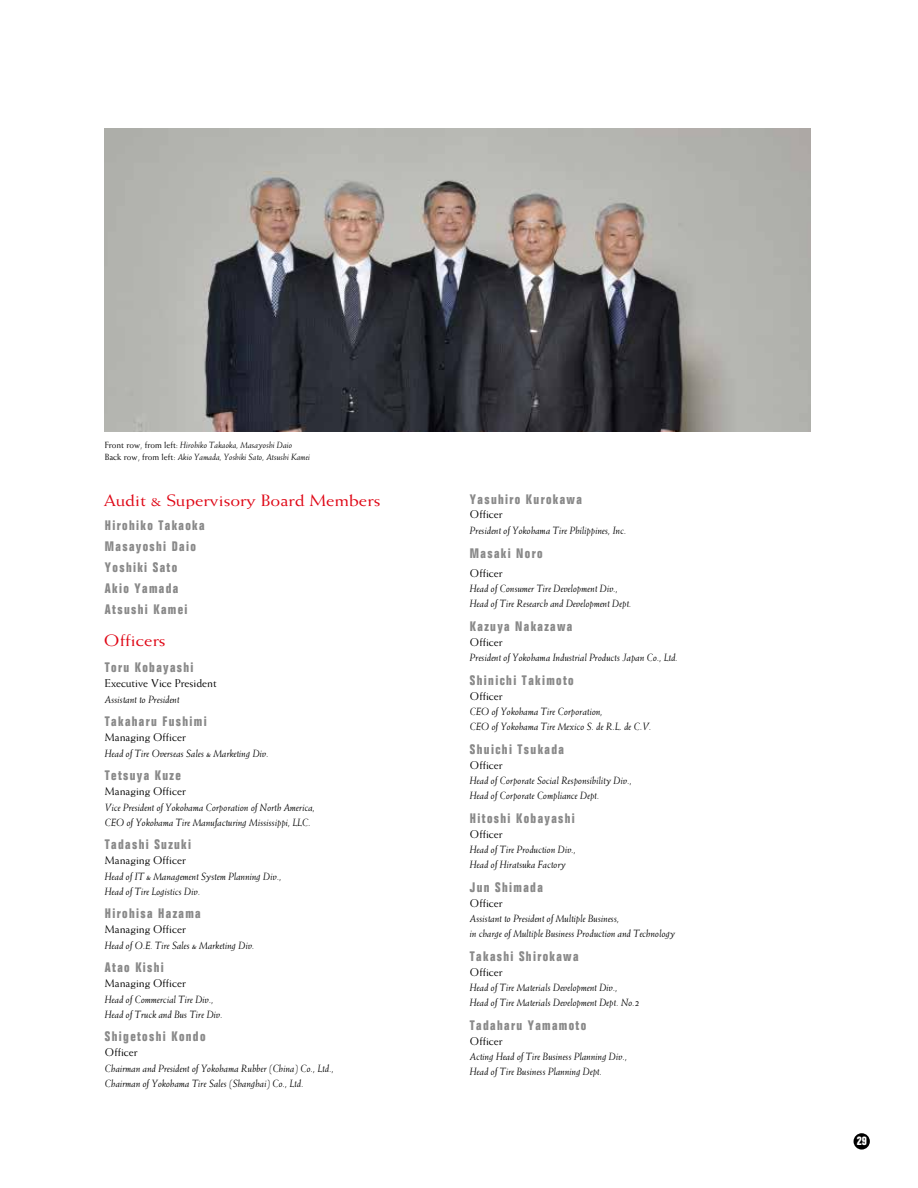
<style>
.page{position:relative;width:918px;height:1188px;background:#fff}
.page>*{position:absolute;margin:0;border:0;box-sizing:border-box;transform-origin:0 0}
.t1{font:16.5px "Weiss";color:#df0615;scale:1.15 1}
.t2{font:700 condensed 13.5px/21px "Folio";letter-spacing:.1em;color:#898989}
.t3{font:700 condensed 12px "Folio";color:#fff}
.t4{font:11.25px "Weiss";color:#000}
.t5{font:italic 10.5px/15px "Weiss";color:#000}
.t6{font:italic 9px/12px "Weiss";color:#000}
.s1{font-style:normal}
</style>
<div class="page">
<div style="left:854px;top:1133px;width:16px;height:17px;background:#000;border-radius:50%"></div>
<img style="left:104px;top:128px;width:706px;height:303px">
<p class="t6" style="left:105px;top:439px;width:207px"><span class="s1">Front row, from left:</span> Hirohiko Takaoka, Masayoshi Daio<br><span class="s1">Back row, from left:</span> Akio Yamada, Yoshiki Sato, Atsushi Kamei</p>
<h1 class="t1" style="left:104px;top:490px;width:242px">Audit &amp; Supervisory Board Members</h1>
<p class="t2" style="left:105px;top:515px;width:101px">Hirohiko Takaoka<br>Masayoshi Daio<br>Yoshiki Sato<br>Akio Yamada<br>Atsushi Kamei</p>
<h1 class="t1" style="left:104px;top:631px;width:55px">Officers</h1>
<p class="t2" style="left:105px;top:657px;width:90px">Toru Kobayashi</p>
<p class="t4" style="left:105px;top:676px;width:113px">Executive Vice President</p>
<p class="t5" style="left:105px;top:691px;width:76px">Assistant to President</p>
<p class="t2" style="left:105px;top:711px;width:103px">Takaharu Fushimi</p>
<p class="t4" style="left:105px;top:730px;width:82px">Managing Officer</p>
<p class="t5" style="left:105px;top:745px;width:165px">Head of Tire Overseas Sales &amp; Marketing Div.</p>
<p class="t2" style="left:105px;top:765px;width:77px">Tetsuya Kuze</p>
<p class="t4" style="left:105px;top:784px;width:82px">Managing Officer</p>
<p class="t5" style="left:105px;top:799px;width:212px">Vice President of Yokohama Corporation of North America,<br>CEO of Yokohama Tire Manufacturing Mississippi, LLC.</p>
<p class="t2" style="left:105px;top:834px;width:88px">Tadashi Suzuki</p>
<p class="t4" style="left:105px;top:853px;width:82px">Managing Officer</p>
<p class="t5" style="left:105px;top:868px;width:178px">Head of IT &amp; Management System Planning Div.,<br>Head of Tire Logistics Div.</p>
<p class="t2" style="left:105px;top:903px;width:97px">Hirohisa Hazama</p>
<p class="t4" style="left:105px;top:922px;width:82px">Managing Officer</p>
<p class="t5" style="left:105px;top:937px;width:151px">Head of O.E. Tire Sales &amp; Marketing Div.</p>
<p class="t2" style="left:105px;top:957px;width:61px">Atao Kishi</p>
<p class="t4" style="left:105px;top:976px;width:82px">Managing Officer</p>
<p class="t5" style="left:105px;top:991px;width:119px">Head of Commercial Tire Div.,<br>Head of Truck and Bus Tire Div.</p>
<p class="t2" style="left:105px;top:1026px;width:102px">Shigetoshi Kondo</p>
<p class="t4" style="left:105px;top:1045px;width:34px">Officer</p>
<p class="t5" style="left:105px;top:1060px;width:231px">Chairman and President of Yokohama Rubber (China) Co., Ltd.,<br>Chairman of Yokohama Tire Sales (Shanghai) Co., Ltd.</p>
<p class="t2" style="left:470px;top:488px;width:113px">Yasuhiro Kurokawa</p>
<p class="t4" style="left:470px;top:508px;width:34px">Officer</p>
<p class="t5" style="left:470px;top:523px;width:158px">President of Yokohama Tire Philippines, Inc.</p>
<p class="t2" style="left:470px;top:542px;width:74px">Masaki Noro</p>
<p class="t4" style="left:470px;top:566px;width:34px">Officer</p>
<p class="t5" style="left:470px;top:581px;width:163px">Head of Consumer Tire Development Div.,<br>Head of Tire Research and Development Dept.</p>
<p class="t2" style="left:470px;top:616px;width:104px">Kazuya Nakazawa</p>
<p class="t4" style="left:470px;top:635px;width:34px">Officer</p>
<p class="t5" style="left:470px;top:650px;width:210px">President of Yokohama Industrial Products Japan Co., Ltd.</p>
<p class="t2" style="left:470px;top:670px;width:105px">Shinichi Takimoto</p>
<p class="t4" style="left:470px;top:689px;width:34px">Officer</p>
<p class="t5" style="left:470px;top:704px;width:183px">CEO of Yokohama Tire Corporation,<br>CEO of Yokohama Tire Mexico S. de R.L. de C.V.</p>
<p class="t2" style="left:470px;top:739px;width:96px">Shuichi Tsukada</p>
<p class="t4" style="left:470px;top:758px;width:34px">Officer</p>
<p class="t5" style="left:470px;top:773px;width:164px">Head of Corporate Social Responsibility Div.,<br>Head of Corporate Compliance Dept.</p>
<p class="t2" style="left:470px;top:808px;width:106px">Hitoshi Kobayashi</p>
<p class="t4" style="left:470px;top:827px;width:34px">Officer</p>
<p class="t5" style="left:470px;top:842px;width:108px">Head of Tire Production Div.,<br>Head of Hiratsuka Factory</p>
<p class="t2" style="left:470px;top:877px;width:74px">Jun Shimada</p>
<p class="t4" style="left:470px;top:896px;width:34px">Officer</p>
<p class="t5" style="left:470px;top:911px;width:207px">Assistant to President of Multiple Business,<br>in charge of Multiple Business Production and Technology</p>
<p class="t2" style="left:470px;top:946px;width:110px">Takashi Shirokawa</p>
<p class="t4" style="left:470px;top:965px;width:34px">Officer</p>
<p class="t5" style="left:470px;top:980px;width:171px">Head of Tire Materials Development Div.,<br>Head of Tire Materials Development Dept. No.2</p>
<p class="t2" style="left:470px;top:1015px;width:118px">Tadaharu Yamamoto</p>
<p class="t4" style="left:470px;top:1034px;width:34px">Officer</p>
<p class="t5" style="left:470px;top:1049px;width:159px">Acting Head of Tire Business Planning Div.,<br>Head of Tire Business Planning Dept.</p>
<p class="t3" style="left:857px;top:1134px;width:12px">29</p>
</div>
